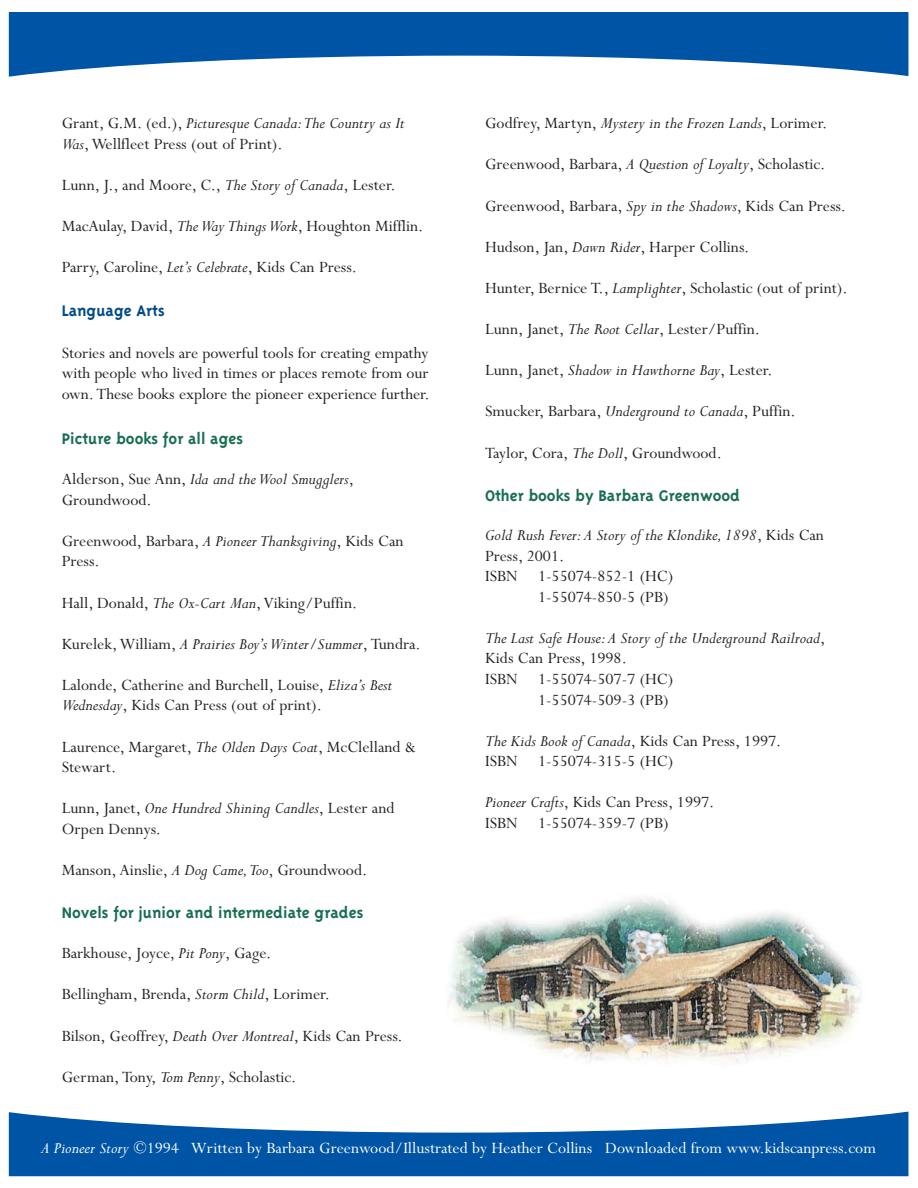
<style>
.page{position:relative;width:918px;height:1188px;background:#fff}
.page>*{position:absolute;margin:0;border:0;box-sizing:border-box;transform-origin:0 0}
.t1{font:17.7px/20.5px "Perpetua";color:#231f20}
.t2{font:italic 17.7px "Perpetua";color:#231f20}
.t3{font:17.7px "Perpetua";color:#fff}
.t4{font:700 17.7px "Triplex";color:#186f4e}
.t5{font:700 17.7px "Triplex";color:#004b88}
.s1{font-style:italic}
.s2{font-style:normal}
</style>
<div class="page">
<img style="left:448px;top:897px;width:413px;height:165px">
<svg style="left:9px;top:1112px;width:899px;height:64px;fill:#0054a6"></svg>
<svg style="left:9px;top:12px;width:899px;height:65px;fill:#0054a6"></svg>
<p class="t1" style="left:62px;top:115px;width:344px">Grant, G.M. (ed.), <span class="s1">Picturesque Canada:The Country as It<br>Was</span>, Wellfleet Press (out of Print).</p>
<p class="t1" style="left:62px;top:177px;width:336px">Lunn, J., and Moore, C., <span class="s1">The Story of Canada</span>, Lester.</p>
<p class="t1" style="left:62px;top:218px;width:363px">MacAulay, David, <span class="s1">The Way Things Work</span>, Houghton Mifflin.</p>
<p class="t1" style="left:62px;top:259px;width:297px">Parry, Caroline, <span class="s1">Let’s Celebrate</span>, Kids Can Press.</p>
<p class="t5" style="left:62px;top:303px;width:104px">Language Arts</p>
<p class="t1" style="left:62px;top:344px;width:369px;text-align:justify">Stories and novels are powerful tools for creating empathy with people who lived in times or places remote from our own. These books explore the pioneer experience further.</p>
<p class="t4" style="left:62px;top:432px;width:183px">Picture books for all ages</p>
<p class="t1" style="left:62px;top:471px;width:294px">Alderson, Sue Ann, <span class="s1">Ida and the Wool Smugglers</span>,<br>Groundwood.</p>
<p class="t1" style="left:62px;top:533px;width:343px">Greenwood, Barbara, <span class="s1">A Pioneer Thanksgiving</span>, Kids Can<br>Press.</p>
<p class="t1" style="left:62px;top:594px;width:297px">Hall, Donald, <span class="s1">The Ox-Cart Man</span>, Viking/Puffin.</p>
<p class="t2" style="left:62px;top:638px;width:361px"><span class="s2">Kurelek, William,</span> A Prairies Boy’s Winter/Summer<span class="s2">, Tundra.</span></p>
<p class="t1" style="left:62px;top:677px;width:332px">Lalonde, Catherine and Burchell, Louise, <span class="s1">Eliza’s Best<br>Wednesday</span>, Kids Can Press (out of print).</p>
<p class="t1" style="left:62px;top:738px;width:356px">Laurence, Margaret, <span class="s1">The Olden Days Coat</span>, McClelland &amp;<br>Stewart.</p>
<p class="t1" style="left:62px;top:800px;width:334px">Lunn, Janet, <span class="s1">One Hundred Shining Candles</span>, Lester and<br>Orpen Dennys.</p>
<p class="t1" style="left:62px;top:862px;width:307px">Manson, Ainslie, <span class="s1">A Dog Came,Too</span>, Groundwood.</p>
<p class="t4" style="left:62px;top:906px;width:303px">Novels for junior and intermediate grades</p>
<p class="t1" style="left:62px;top:945px;width:211px">Barkhouse, Joyce, <span class="s1">Pit Pony</span>, Gage.</p>
<p class="t1" style="left:62px;top:986px;width:270px">Bellingham, Brenda, <span class="s1">Storm Child</span>, Lorimer.</p>
<p class="t1" style="left:62px;top:1027px;width:343px">Bilson, Geoffrey, <span class="s1">Death Over Montreal</span>, Kids Can Press.</p>
<p class="t1" style="left:62px;top:1068px;width:236px">German, Tony, <span class="s1">Tom Penny</span>, Scholastic.</p>
<p class="t1" style="left:485px;top:115px;width:344px">Godfrey, Martyn, <span class="s1">Mystery in the Frozen Lands</span>, Lorimer.</p>
<p class="t1" style="left:485px;top:156px;width:342px">Greenwood, Barbara, <span class="s1">A Question of Loyalty</span>, Scholastic.</p>
<p class="t1" style="left:485px;top:197px;width:362px">Greenwood, Barbara, <span class="s1">Spy in the Shadows</span>, Kids Can Press.</p>
<p class="t1" style="left:485px;top:239px;width:266px">Hudson, Jan, <span class="s1">Dawn Rider</span>, Harper Collins.</p>
<p class="t1" style="left:485px;top:280px;width:364px">Hunter, Bernice T., <span class="s1">Lamplighter</span>, Scholastic (out of print).</p>
<p class="t1" style="left:485px;top:321px;width:276px">Lunn, Janet, <span class="s1">The Root Cellar</span>, Lester/Puffin.</p>
<p class="t2" style="left:485px;top:364px;width:289px"><span class="s2">Lunn, Janet,</span> Shadow in Hawthorne Bay<span class="s2">, Lester.</span></p>
<p class="t1" style="left:485px;top:403px;width:312px">Smucker, Barbara, <span class="s1">Underground to Canada</span>, Puffin.</p>
<p class="t1" style="left:485px;top:444px;width:238px">Taylor, Cora, <span class="s1">The Doll</span>, Groundwood.</p>
<p class="t4" style="left:485px;top:488px;width:257px">Other books by Barbara Greenwood\</p>
<p class="t2" style="left:485px;top:529px;width:340px">Gold Rush Fever: A Story of the Klondike, 1898<span class="s2">, Kids Can</span></p>
<p class="t1" style="left:485px;top:547px;width:81px">Press, 2001.</p>
<p class="t1" style="left:485px;top:568px;width:190px">ISBN 1-55074-852-1 (HC)</p>
<p class="t1" style="left:538px;top:588px;width:132px">1-55074-850-5 (PB)</p>
<p class="t2" style="left:485px;top:632px;width:342px">The Last Safe House: A Story of the Underground Railroad<span class="s2">,</span></p>
<p class="t1" style="left:485px;top:650px;width:143px">Kids Can Press, 1998.</p>
<p class="t1" style="left:485px;top:671px;width:190px">ISBN 1-55074-507-7 (HC)</p>
<p class="t1" style="left:538px;top:691px;width:132px">1-55074-509-3 (PB)</p>
<p class="t1" style="left:485px;top:732px;width:298px"><span class="s1">The Kids Book of Canada</span>, Kids Can Press, 1997.<br>ISBN 1-55074-315-5 (HC)</p>
<p class="t1" style="left:485px;top:794px;width:231px"><span class="s1">Pioneer Crafts</span>, Kids Can Press, 1997.<br>ISBN 1-55074-359-7 (PB)</p>
<p class="t3" style="left:41px;top:1142px;width:836px"><span class="s1">A Pioneer Story</span> ©1994 Written by Barbara Greenwood/Illustrated by Heather Collins Downloaded from www.kidscanpress.com</p>
</div>
